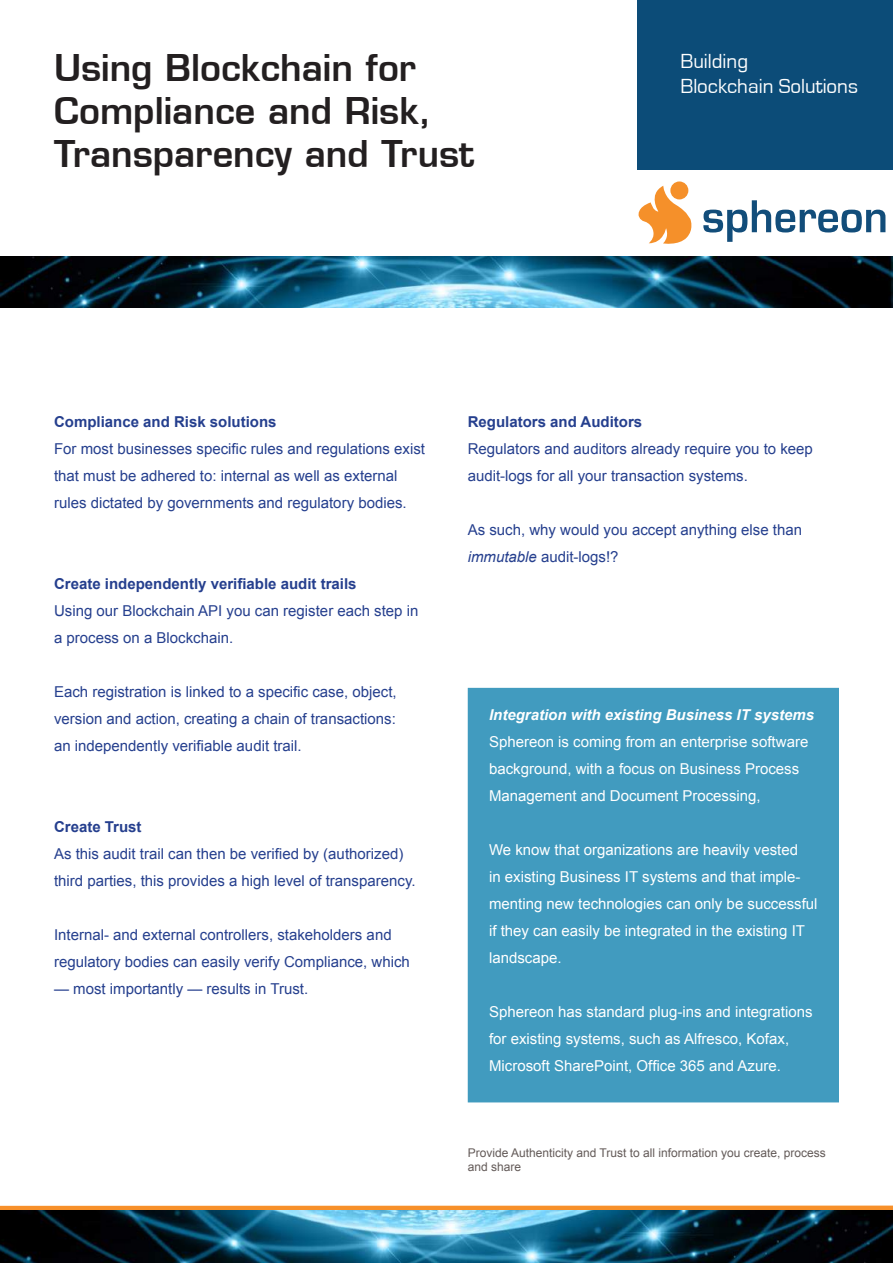
<style>
.page{position:relative;width:893px;height:1263px;background:#fff}
.page>*{position:absolute;margin:0;border:0;box-sizing:border-box;transform-origin:0 0}
.t1{font:600 36px/43.2px "Eurostile";color:#231f20}
.t2{font:21px "Eurostile";color:#fff}
.t3{font:15px/27px "Arial";color:#253f8e}
.t4{font:15px/27px "Arial";color:#fff}
.t5{font:700 15px "Arial";color:#253f8e}
.t6{font:italic 700 15px "Arial";color:#fff}
.t7{font:12px/14.4px "Arial";color:#635a58}
.s1{font-style:italic}
</style>
<div class="page">
<div style="left:637px;top:1px;width:256px;height:169px;background:#0c4c78"></div>
<div style="left:0;top:1205px;width:893px;height:5px;background:#f7902a"></div>
<img style="left:0;top:1210px;width:893px;height:53px">
<svg style="left:670px;top:181px;width:18px;height:18px"></svg>
<svg style="left:638px;top:186px;width:54px;height:58px"></svg>
<svg style="left:703px;top:200px;width:182px;height:42px"></svg>
<img style="left:0;top:256px;width:893px;height:52px">
<div style="left:468px;top:688px;width:371px;height:414px;background:#419bbf"></div>
<h1 class="t1" style="left:54px;top:46px;width:364px">Using Blockchain for</h1>
<h1 class="t1" style="left:54px;top:89px;width:422px">Compliance and Risk,<br>Transparency and Trust</h1>
<h2 class="t2" style="left:680px;top:50px;width:69px">Building</h2>
<h2 class="t2" style="left:680px;top:75px;width:179px">Blockchain Solutions</h2>
<p class="t5" style="left:54px;top:412px;width:224px">Compliance and Risk solutions</p>
<p class="t3" style="left:54px;top:436px;width:372px">For most businesses specific rules and regulations exist that must be adhered to: internal as well as external rules dictated by governments and regulatory bodies.</p>
<p class="t5" style="left:54px;top:574px;width:304px">Create independently verifiable audit trails</p>
<p class="t3" style="left:54px;top:598px;width:366px">Using our Blockchain API you can register each step in a process on a Blockchain.</p>
<p class="t3" style="left:54px;top:679px;width:344px;text-align:justify">Each registration is linked to a specific case, object, version and action, creating a chain of transactions: an independently verifiable audit trail.</p>
<p class="t5" style="left:54px;top:817px;width:89px">Create Trust</p>
<p class="t3" style="left:54px;top:841px;width:363px">As this audit trail can then be verified by (authorized) third parties, this provides a high level of transparency.</p>
<p class="t3" style="left:54px;top:922px;width:357px">Internal- and external controllers, stakeholders and regulatory bodies can easily verify Compliance, which</p>
<p class="t3" style="left:54px;top:976px;width:256px">— most importantly — results in Trust.</p>
<p class="t5" style="left:468px;top:412px;width:176px">Regulators and Auditors</p>
<p class="t3" style="left:468px;top:436px;width:347px">Regulators and auditors already require you to keep audit-logs for all your transaction systems.</p>
<p class="t3" style="left:468px;top:517px;width:336px">As such, why would you accept anything else than <span class="s1">immutable</span> audit-logs!?</p>
<p class="t6" style="left:489px;top:705px;width:327px">Integration with existing Business IT systems</p>
<p class="t4" style="left:489px;top:728px;width:321px">Sphereon is coming from an enterprise software background, with a focus on Business Process<br>Management and Document Processing,</p>
<p class="t4" style="left:489px;top:836px;width:330px">We know that organizations are heavily vested<br>in existing Business IT systems and that imple&shy;menting new technologies can only be successful if they can easily be integrated in the existing IT landscape.</p>
<p class="t4" style="left:489px;top:998px;width:325px">Sphereon has standard plug-ins and integrations for existing systems, such as Alfresco, Kofax,<br>Microsoft SharePoint, Office 365 and Azure.</p>
<p class="t7" style="left:468px;top:1145px;width:360px">Provide Authenticity and Trust to all information you create, process and share</p>
</div>
